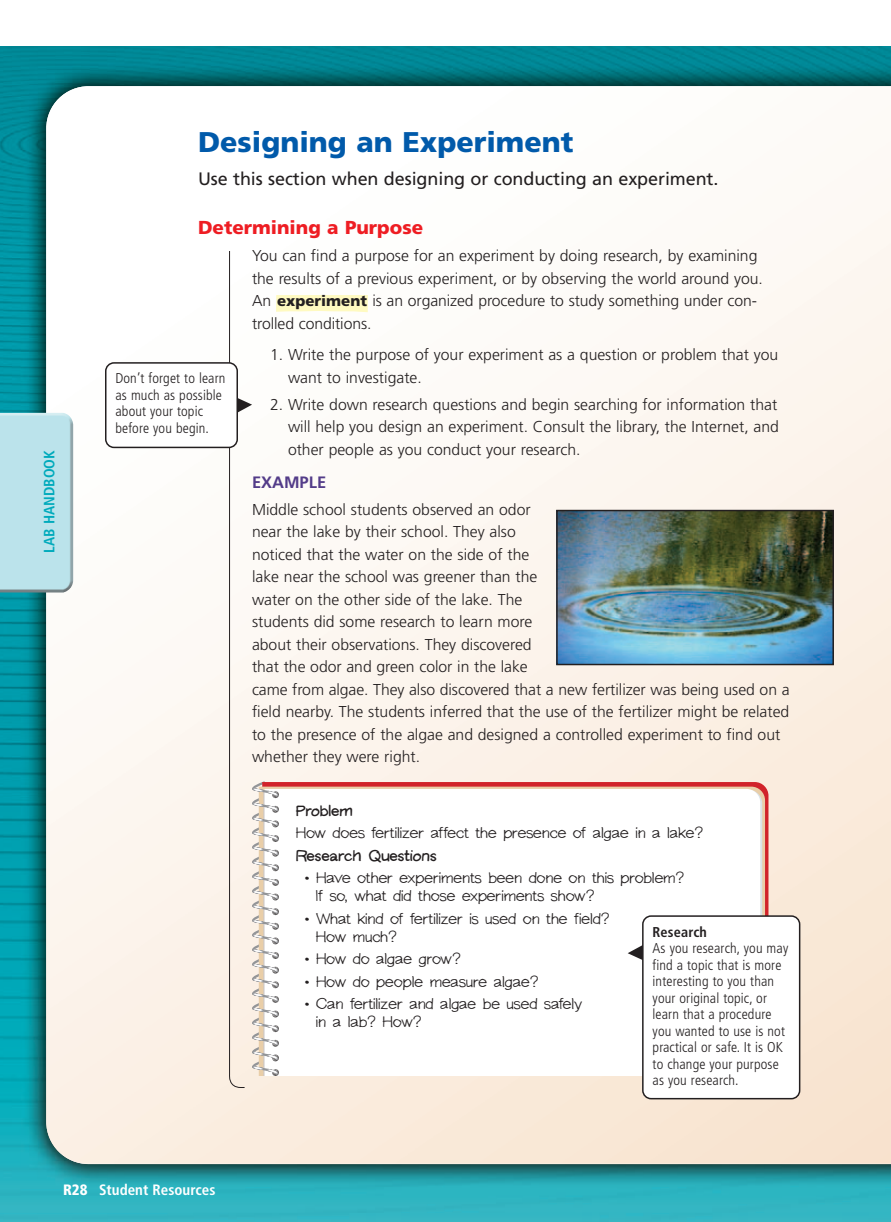
<style>
.page{position:relative;width:891px;height:1222px;background:#fff}
.page>*{position:absolute;margin:0;border:0;box-sizing:border-box;transform-origin:0 0}
.t1{font:900 28.5px "Frutiger";color:#015aaa}
.t2{font:900 18.75px "Frutiger";color:#ee1d23}
.t3{font:18px "Frutiger";letter-spacing:-.005em;color:#231f20}
.t4{font:700 16.5px "Frutiger";color:#533c89}
.t5{font:300 15.75px/22.5px "Frutiger";color:#231f20}
.t6{font:15px/18px "Langer Roman";letter-spacing:-.005em;color:#231f20}
.t7{font:700 15px "Langer";letter-spacing:-.005em;color:#231f20}
.t8{font:700 condensed 15px "Frutiger";color:#fff}
.t9{font:700 condensed 15px "Frutiger";color:#00aabc}
.t10{font:300 condensed 14.25px/16.5px "Frutiger";letter-spacing:.01em;color:#231f20}
.t11{font:700 condensed 14.25px "Frutiger";letter-spacing:.01em;color:#231f20}
.s1{font-weight:900;font-size:15px}
.s2{font-weight:900}
</style>
<div class="page">
<img style="left:0;top:46px;width:891px;height:1176px">
<img style="left:46px;top:86px;width:845px;height:1078px">
<img style="left:0;top:413px;width:73px;height:179px">
<svg style="left:368px;top:789px;width:392px;height:286px"></svg>
<svg style="left:105px;top:252px;width:263px;height:836px"></svg>
<svg style="left:628px;top:915px;width:172px;height:184px"></svg>
<img style="left:559px;top:513px;width:272px;height:149px">
<div style="left:556px;top:510px;width:278px;height:155px;border:2px solid #231f20"></div>
<p class="t9" style="left:43px;top:553px;width:104px;rotate:-90deg">LAB HANDBOOK</p>
<h1 class="t1" style="left:198px;top:130px;width:377px">Designing an Experiment</h1>
<p class="t3" style="left:198px;top:171px;width:522px">Use this section when designing or conducting an experiment.</p>
<p class="t2" style="left:198px;top:220px;width:227px">Determining a Purpose</p>
<p class="t5" style="left:252px;top:246px;width:513px">You can find a purpose for an experiment by doing research, by examining the results of a previous experiment, or by observing the world around you.<br>An <span class="s1">experiment</span> is an organized procedure to study something under con&shy;trolled conditions.</p>
<p class="t5" style="left:288px;top:345px;width:492px;text-indent:-18px">1. Write the purpose of your experiment as a question or problem that you want to investigate.</p>
<p class="t5" style="left:288px;top:394px;width:493px;text-align:justify;text-indent:-18px">2. Write down research questions and begin searching for information that will help you design an experiment. Consult the library, the Internet, and other people as you conduct your research.</p>
<p class="t4" style="left:252px;top:475px;width:76px">EXAMPLE</p>
<p class="t5" style="left:252px;top:499px;width:539px">Middle school students observed an odor<br>near the lake by their school. They also<br>noticed that the water on the side of the<br>lake near the school was greener than the<br>water on the other side of the lake. The<br>students did some research to learn more<br>about their observations. They discovered<br>that the odor and green color in the lake<br>came from algae. They also discovered that a new fertilizer was being used on a field nearby. The students inferred that the use of the fertilizer might be related to the presence of the algae and designed a controlled experiment to find out whether they were right.</p>
<p class="t10" style="left:116px;top:371px;width:111px">Don’t forget to learn as much as possible about your topic before you begin.</p>
<p class="t7" style="left:296px;top:805px;width:59px">Problem</p>
<p class="t6" style="left:296px;top:825px;width:409px">How does fertilizer affect the presence of algae in a lake?</p>
<p class="t7" style="left:296px;top:850px;width:142px">Research Questions</p>
<p class="t6" style="left:316px;top:870px;width:370px;text-indent:-11px">• Have other experiments been done on this problem?<br>If so, what did those experiments show?</p>
<p class="t6" style="left:316px;top:910px;width:295px;text-indent:-11px">• What kind of fertilizer is used on the field?<br>How much?</p>
<p class="t6" style="left:305px;top:951px;width:158px">• How do algae grow?</p>
<p class="t6" style="left:305px;top:973px;width:236px">• How do people measure algae?</p>
<p class="t6" style="left:316px;top:996px;width:268px;text-indent:-11px">• Can fertilizer and algae be used safely in a lab? How?</p>
<p class="t11" style="left:653px;top:926px;width:56px">Research</p>
<p class="t10" style="left:653px;top:941px;width:137px">As you research, you may find a topic that is more interesting to you than your original topic, or learn that a procedure you wanted to use is not practical or safe. It is OK to change your purpose as you research.</p>
<p class="t8" style="left:63px;top:1184px;width:154px"><span class="s2">R28</span> Student Resources</p>
</div>
